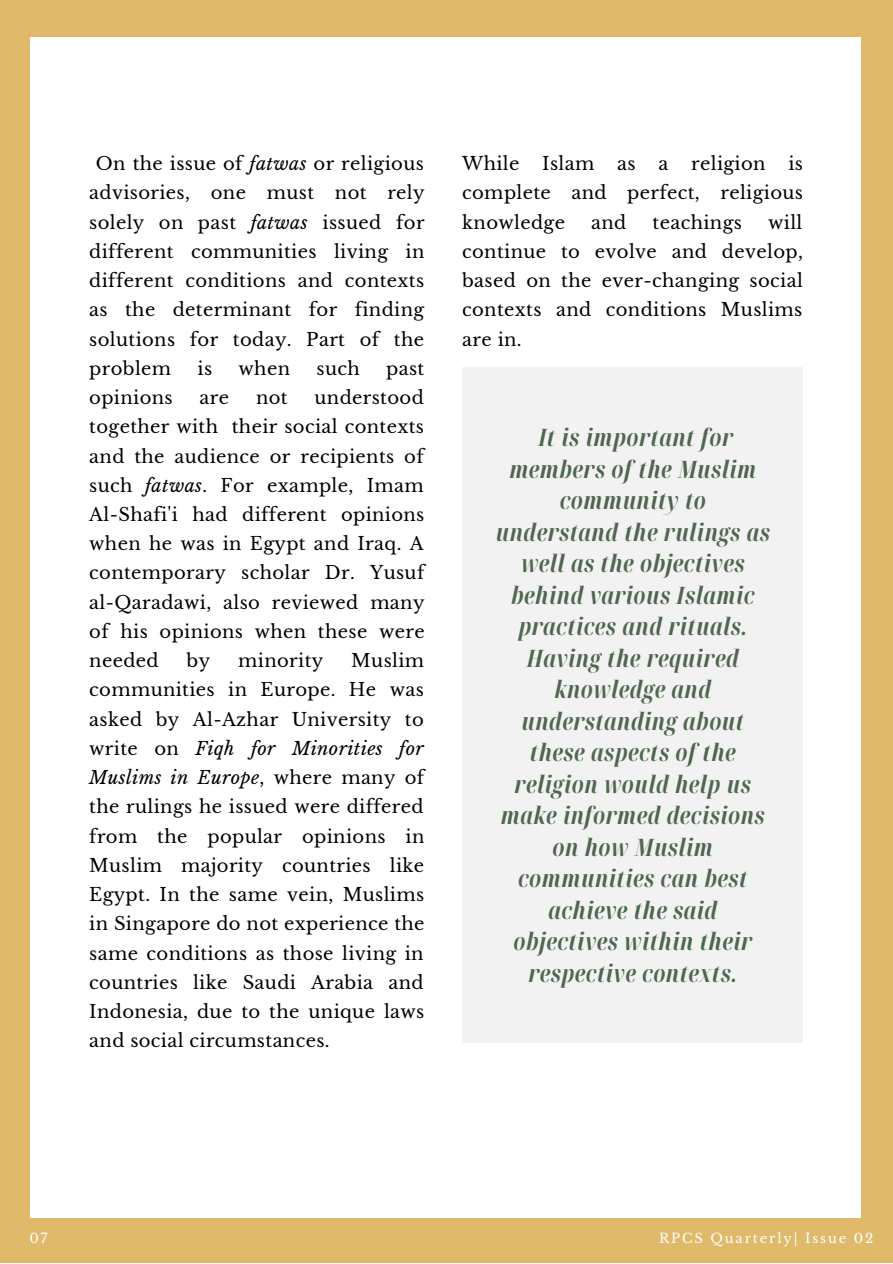
<style>
.page{position:relative;width:893px;height:1264px;background:#fff}
.page>*{position:absolute;margin:0;border:0;box-sizing:border-box;transform-origin:0 0}
.t1{font:italic 700 extra-condensed 24px/31.5px "Noto Serif Display";letter-spacing:.02em;color:#4f674f;text-align:center}
.t2{font:18px/29.2px "Libre Baskerville";letter-spacing:.02em;color:#000;text-align:justify}
.t3{font:13.2px "Libre Baskerville";letter-spacing:.14em;color:#fff}
.s1{font-style:italic}
</style>
<div class="page">
<div style="left:0;top:0;width:892px;height:1262px;background:#e0ba6a"></div>
<div style="left:30px;top:37px;width:830px;height:1180px;background:#fff"></div>
<svg style="left:30px;top:1217px;width:81px;height:1px"></svg>
<div style="left:462px;top:367px;width:340px;height:675px;background:#f2f2f2"></div>
<p class="t2" style="left:89px;top:149px;width:337px;text-indent:7px">On the issue of <span class="s1">fatwas</span> or religious advisories, one must not rely solely on past <span class="s1">fatwas</span> issued for different communities living in different conditions and contexts as the determinant for finding solutions for today. Part of the problem</p>
<p class="t2" style="left:197px;top:354px;width:16px">is</p>
<p class="t2" style="left:238px;top:354px;width:53px">when</p>
<p class="t2" style="left:316px;top:354px;width:45px">such</p>
<p class="t2" style="left:386px;top:354px;width:40px">past</p>
<p class="t2" style="left:89px;top:383px;width:337px;text-indent:225px">understood together with their social contexts and the audience or recipients of such <span class="s1">fatwas</span>. For example, Imam Al-Shafi'i had different opinions when he was in Egypt and Iraq. A contemporary scholar Dr. Yusuf al-Qaradawi, also reviewed many of his opinions when these were needed</p>
<p class="t2" style="left:89px;top:383px;width:85px">opinions</p>
<p class="t2" style="left:199px;top:383px;width:31px">are</p>
<p class="t2" style="left:256px;top:383px;width:33px">not</p>
<p class="t2" style="left:89px;top:646px;width:337px;text-indent:262px">Muslim communities in Europe. He was asked by Al-Azhar University to write on <span class="s1">Fiqh for Minorities for Muslims in Europe</span>, where many of the rulings he issued were differed from the popular opinions in Muslim majority countries like Egypt. In the same vein, Muslims in Singapore do not experience the same conditions as those living in countries like Saudi Arabia and Indonesia, due to the unique laws and social circumstances.</p>
<p class="t2" style="left:187px;top:646px;width:25px">by</p>
<p class="t2" style="left:238px;top:646px;width:87px">minority</p>
<p class="t2" style="left:462px;top:149px;width:59px">While</p>
<p class="t2" style="left:542px;top:149px;width:54px">Islam</p>
<p class="t2" style="left:617px;top:149px;width:20px">as</p>
<p class="t2" style="left:658px;top:149px;width:11px">a</p>
<p class="t2" style="left:691px;top:149px;width:76px">religion</p>
<p class="t2" style="left:462px;top:149px;width:342px;text-indent:326px">is complete and perfect, religious knowledge</p>
<p class="t2" style="left:462px;top:208px;width:342px;text-indent:306px">will continue to evolve and develop, based on the ever-changing social contexts and conditions Muslims are in.</p>
<p class="t2" style="left:591px;top:208px;width:37px">and</p>
<p class="t2" style="left:652px;top:208px;width:91px">teachings</p>
<p class="t1" style="left:495px;top:421px;width:275px">It is important for members of the Muslim community to understand the rulings as well as the objectives behind various Islamic practices and rituals.<br>Having the required knowledge and understanding about these aspects of the religion would help us make informed decisions on how Muslim communities can best achieve the said objectives within their respective contexts.</p>
<p class="t3" style="left:29px;top:1230px;width:19px">07</p>
<p class="t3" style="left:659px;top:1230px;width:216px">RPCS Quarterly| Issue 02</p>
</div>
